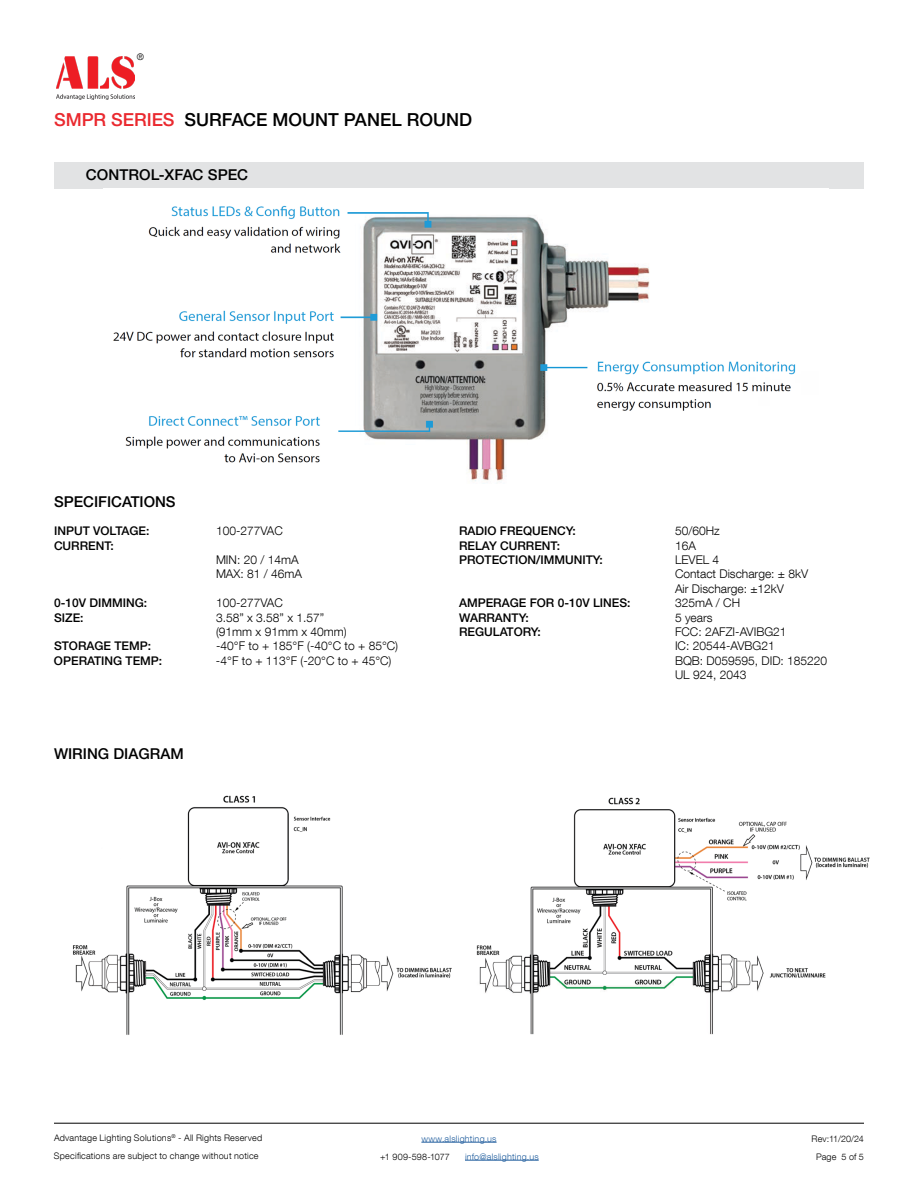
<style>
.page{position:relative;width:918px;height:1188px;background:#fff}
.page>*{position:absolute;margin:0;border:0;box-sizing:border-box;transform-origin:0 0}
.t1{font:500 18px "Helvetica Neue LT Pro";color:#000}
.t2{font:500 15px "Helvetica Neue LT Pro";color:#000}
.t3{font:300 12px/14.4px "Helvetica Neue LT Com";color:#000}
.t4{font:500 12px "Helvetica Neue LT Pro";color:#000}
.t5{font:300 9px/18px "Helvetica Neue LT Com";letter-spacing:.025em;color:#000}
.t6{font:300 9px "Helvetica Neue LT Com";letter-spacing:.025em;color:#215e9e}
.s1{color:#ea292f}
</style>
<div class="page">
<hr style="left:421px;top:1142px;width:76px;height:1px;background:#215e9e">
<hr style="left:465px;top:1160px;width:74px;height:1px;background:#215e9e">
<hr style="left:54px;top:1123px;width:810px;height:1px;background:#000">
<img style="left:56px;top:57px;width:79px;height:43px">
<div style="left:82px;top:162px;width:782px;height:26px;background:#e2e3e4"></div>
<div style="left:54px;top:162px;width:28px;height:26px;background:#e2e3e4"></div>
<img style="left:113px;top:205px;width:683px;height:276px">
<img style="left:73px;top:795px;width:379px;height:240px">
<img style="left:476px;top:797px;width:394px;height:238px">
<p class="t5" style="left:137px;top:48px;width:9px">®</p>
<h1 class="t1" style="left:54px;top:109px;width:420px"><span class="s1">SMPR SERIES</span> SURFACE MOUNT PANEL ROUND</h1>
<p class="t2" style="left:86px;top:166px;width:164px">CONTROL-XFAC SPEC</p>
<p class="t2" style="left:54px;top:493px;width:123px">SPECIFICATIONS</p>
<p class="t4" style="left:54px;top:524px;width:97px">INPUT VOLTAGE:</p>
<p class="t3" style="left:216px;top:524px;width:68px">100-277VAC</p>
<p class="t4" style="left:54px;top:538px;width:61px">CURRENT:</p>
<p class="t3" style="left:216px;top:552px;width:88px">MIN: 20 / 14mA<br>MAX: 81 / 46mA</p>
<p class="t4" style="left:54px;top:596px;width:95px">0-10V DIMMING:</p>
<p class="t3" style="left:216px;top:596px;width:68px">100-277VAC</p>
<p class="t4" style="left:54px;top:610px;width:31px">SIZE:</p>
<p class="t3" style="left:216px;top:610px;width:132px">3.58” x 3.58” x 1.57” (91mm x 91mm x 40mm)</p>
<p class="t4" style="left:54px;top:639px;width:99px">STORAGE TEMP:</p>
<p class="t3" style="left:216px;top:639px;width:184px">-40°F to + 185°F (-40°C to + 85°C)</p>
<p class="t4" style="left:54px;top:653px;width:110px">OPERATING TEMP:</p>
<p class="t3" style="left:216px;top:653px;width:177px">-4°F to + 113°F (-20°C to + 45°C)</p>
<p class="t2" style="left:54px;top:745px;width:131px">WIRING DIAGRAM</p>
<p class="t4" style="left:459px;top:524px;width:118px">RADIO FREQUENCY:</p>
<p class="t3" style="left:675px;top:524px;width:46px">50/60Hz</p>
<p class="t4" style="left:459px;top:538px;width:103px">RELAY CURRENT:</p>
<p class="t3" style="left:675px;top:538px;width:22px">16A</p>
<p class="t4" style="left:459px;top:553px;width:145px">PROTECTION/IMMUNITY:</p>
<p class="t3" style="left:675px;top:552px;width:135px">LEVEL 4<br>Contact Discharge: ± 8kV<br>Air Discharge: ±12kV</p>
<p class="t4" style="left:459px;top:596px;width:173px">AMPERAGE FOR 0-10V LINES:</p>
<p class="t3" style="left:675px;top:596px;width:67px">325mA / CH</p>
<p class="t4" style="left:459px;top:610px;width:71px">WARRANTY:</p>
<p class="t3" style="left:675px;top:610px;width:39px">5 years</p>
<p class="t4" style="left:459px;top:625px;width:83px">REGULATORY:</p>
<p class="t3" style="left:675px;top:624px;width:154px">FCC: 2AFZI-AVIBG21<br>IC: 20544-AVBG21<br>BQB: D059595, DID: 185220<br>UL 924, 2043</p>
<p class="t5" style="left:54px;top:1129px;width:210px">Advantage Lighting Solutions<sup>®</sup> - All Rights Reserved<br>Specifications are subject to change without notice</p>
<p class="t5" style="left:812px;top:1129px;width:54px;text-align:center">Rev:11/20/24<br>Page 5 of 5</p>
<p class="t6" style="left:421px;top:1133px;width:77px">www.alslighting.us</p>
<p class="t5" style="left:380px;top:1147px;width:71px">+1 909-598-1077</p>
<p class="t6" style="left:465px;top:1151px;width:75px">info@alslighting.us</p>
</div>
